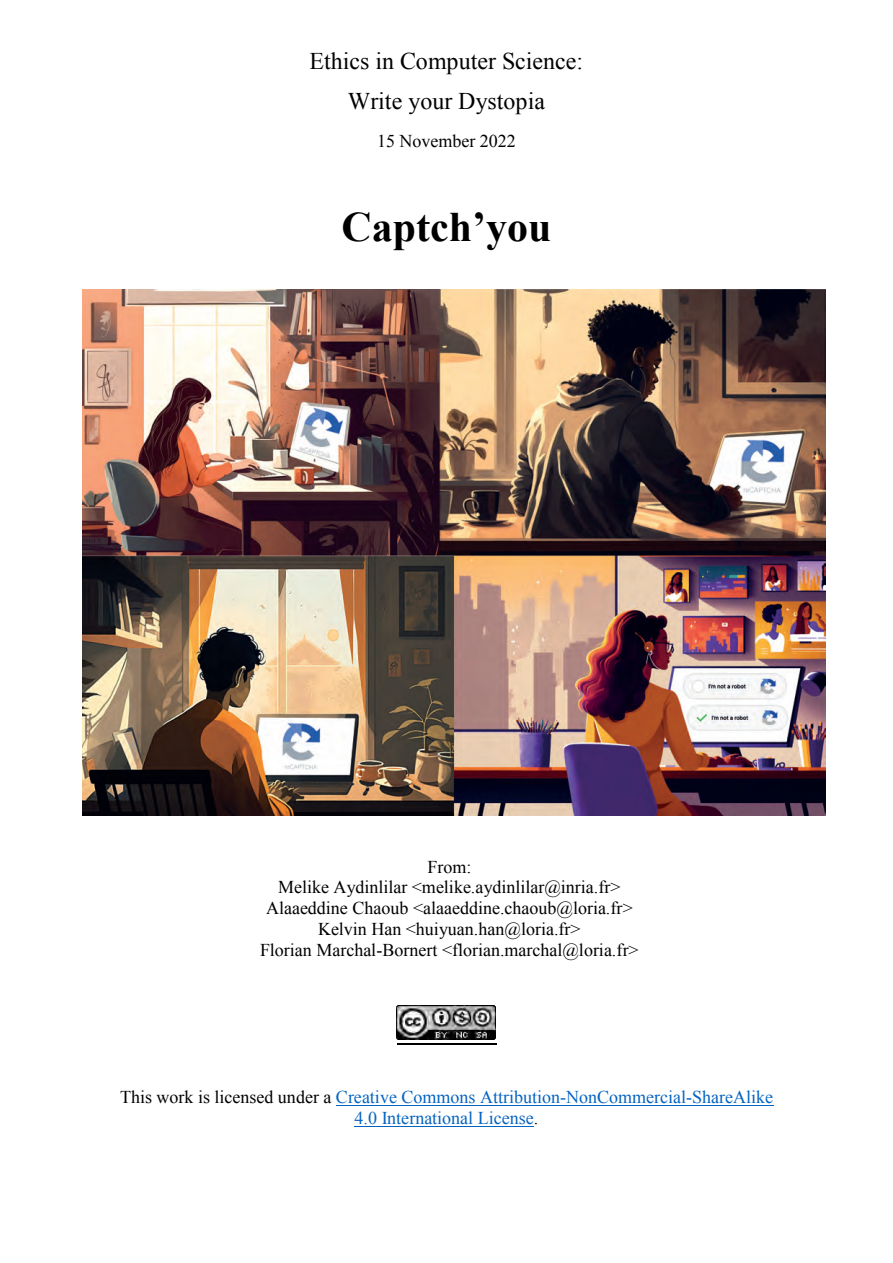
<style>
.page{position:relative;width:893px;height:1263px;background:#fff}
.page>*{position:absolute;margin:0;border:0;box-sizing:border-box;transform-origin:0 0}
.t1{font:700 42px "Times New Roman";color:#000}
.t2{font:24px "Times New Roman";color:#000}
.t3{font:18px/20.7px "Times New Roman";color:#000;text-align:center}
.t4{font:18px/20.7px "Times New Roman";color:#0563c1;text-align:center}
.s1{color:#000}
</style>
<div class="page">
<hr style="left:397px;top:1043px;width:99px;height:2px;background:#000">
<hr style="left:336px;top:1105px;width:437px;height:1px;background:#0563c1">
<hr style="left:354px;top:1126px;width:180px;height:1px;background:#0563c1">
<img style="left:397px;top:1005px;width:99px;height:35px">
<img style="left:82px;top:290px;width:743px;height:525px">
<p class="t2" style="left:309px;top:44px;width:275px">Ethics in Computer Science:</p>
<p class="t2" style="left:348px;top:85px;width:199px">Write your Dystopia</p>
<p class="t3" style="left:377px;top:130px;width:140px">15 November 2022</p>
<p class="t1" style="left:342px;top:198px;width:211px">Captch’you</p>
<p class="t3" style="left:260px;top:856px;width:380px">From:<br>Melike Aydinlilar &lt;melike.aydinlilar@inria.fr&gt; Alaaeddine Chaoub &lt;alaaeddine.chaoub@loria.fr&gt; Kelvin Han &lt;huiyuan.han@loria.fr&gt;<br>Florian Marchal-Bornert &lt;florian.marchal@loria.fr&gt;</p>
<p class="t4" style="left:120px;top:1087px;width:654px"><span class="s1">This work is licensed under a</span> Creative Commons Attribution-NonCommercial-ShareAlike<br>4.0 International License<span class="s1">.</span></p>
</div>
